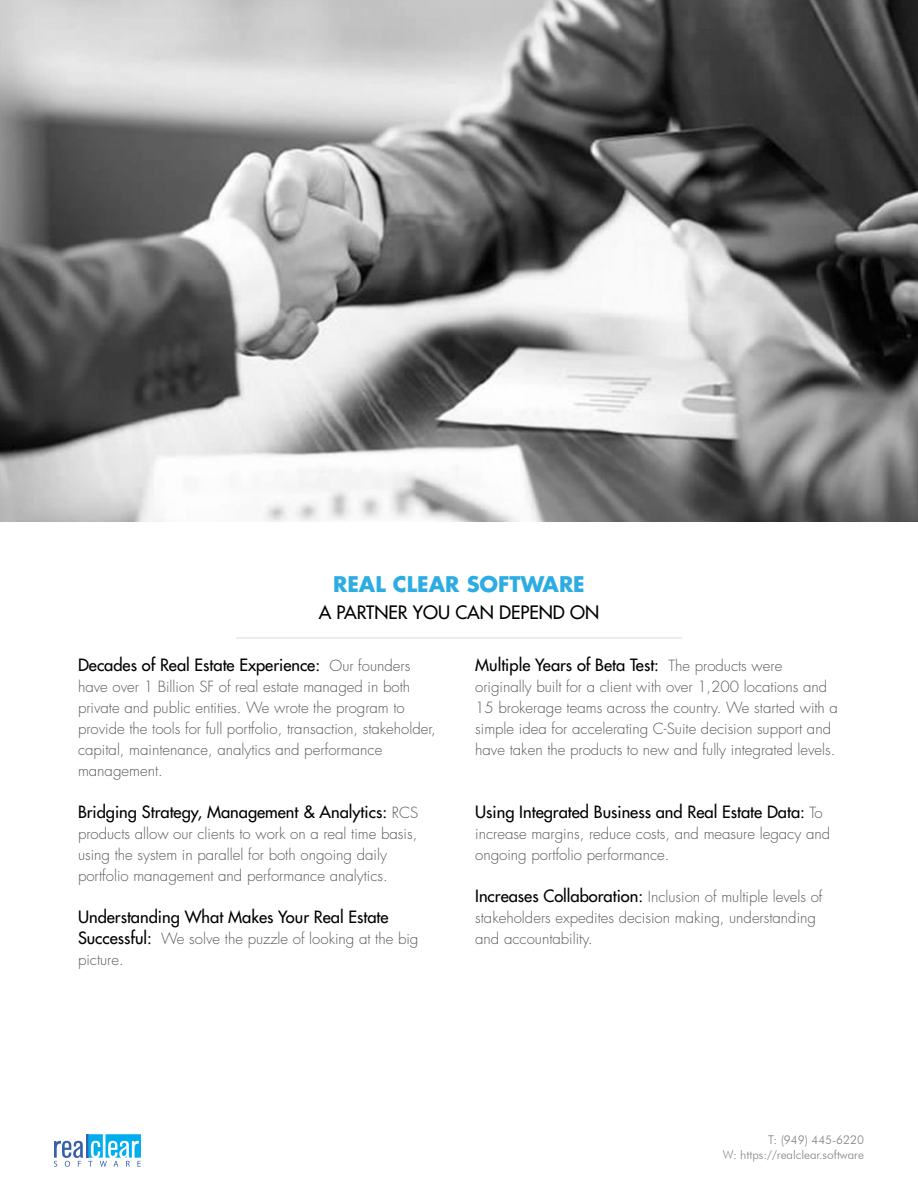
<style>
.page{position:relative;width:918px;height:1188px;background:#fff}
.page>*{position:absolute;margin:0;border:0;box-sizing:border-box;transform-origin:0 0}
.t1{font:700 21px "Futura Std";color:#2cace2}
.t2{font:500 18px "Futura Std";color:#000}
.t3{font:500 16.5px "Futura Std";color:#000101}
.t4{font:300 15px/21px "Futura Std";color:#58595b}
.t5{font:300 12px/14.4px "Futura BT";color:#808285;text-align:right}
.s1{font-weight:300;font-size:15px;color:#58595b}
.s2{font-weight:500;font-size:16.5px;color:#000101}
</style>
<div class="page">
<svg style="left:54px;top:1134px;width:87px;height:33px"></svg>
<hr style="left:236px;top:637px;width:446px;height:2px;background:#d1d3d4">
<img style="left:0;top:0;width:918px;height:522px">
<h1 class="t1" style="left:333px;top:570px;width:253px">REAL CLEAR SOFTWARE</h1>
<p class="t2" style="left:319px;top:601px;width:282px">A PARTNER YOU CAN DEPEND ON</p>
<p class="t3" style="left:475px;top:654px;width:309px">Multiple Years of Beta Test: <span class="s1">The products were</span></p>
<p class="t4" style="left:475px;top:676px;width:364px">originally built for a client with over 1,200 locations and 15 brokerage teams across the country. We started with a simple idea for accelerating C-Suite decision support and have taken the products to new and fully integrated levels.</p>
<p class="t3" style="left:78px;top:654px;width:334px">Decades of Real Estate Experience: <span class="s1">Our founders</span></p>
<p class="t4" style="left:78px;top:676px;width:359px">have over 1 Billion SF of real estate managed in both private and public entities. We wrote the program to provide the tools for full portfolio, transaction, stakeholder, capital, maintenance, analytics and performance management.</p>
<p class="t3" style="left:78px;top:801px;width:342px">Bridging Strategy, Management &amp; Analytics: <span class="s1">RCS</span></p>
<p class="t4" style="left:78px;top:823px;width:341px">products allow our clients to work on a real time basis, using the system in parallel for both ongoing daily portfolio management and performance analytics.</p>
<p class="t3" style="left:78px;top:906px;width:312px">Understanding What Makes Your Real Estate</p>
<p class="t4" style="left:78px;top:928px;width:342px"><span class="s2">Successful:</span> We solve the puzzle of looking at the big picture.</p>
<p class="t3" style="left:475px;top:801px;width:349px">Using Integrated Business and Real Estate Data: <span class="s1">To</span></p>
<p class="t4" style="left:475px;top:823px;width:356px">increase margins, reduce costs, and measure legacy and ongoing portfolio performance.</p>
<p class="t4" style="left:475px;top:886px;width:349px"><span class="s2">Increases Collaboration:</span> Inclusion of multiple levels of stakeholders expedites decision making, understanding and accountability.</p>
<p class="t5" style="left:723px;top:1133px;width:143px">T: (949) 445-6220<br>W: https://realclear.software</p>
</div>
